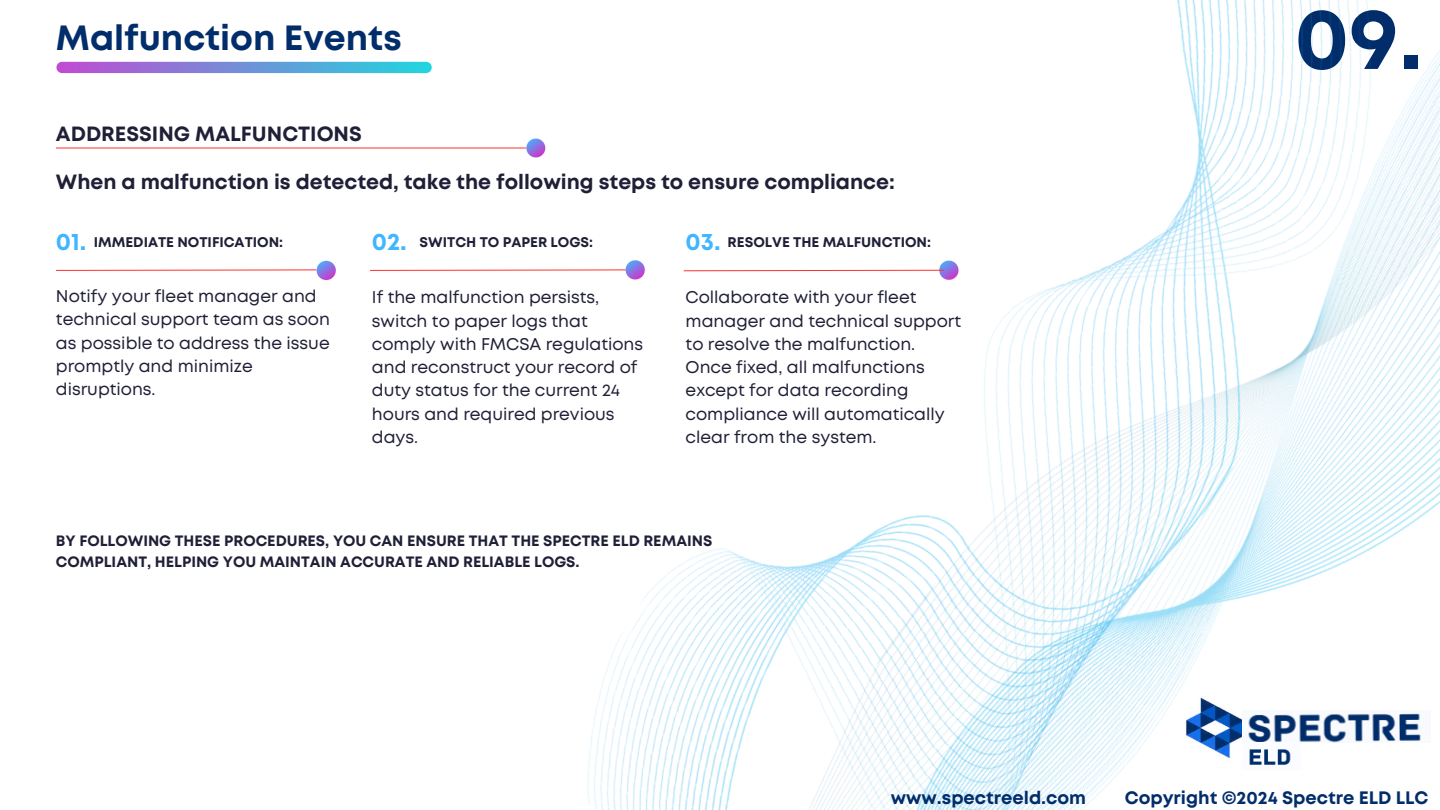
<style>
.page{position:relative;width:1440px;height:810px;background:#fff}
.page>*{position:absolute;margin:0;border:0;box-sizing:border-box;transform-origin:0 0}
.t1{font:700 86.6px "Mont";color:#022d6b}
.t2{font:700 35px "Mont";color:#022d6b}
.t3{font:700 20.6px "Mont";color:#1f1f37}
.t4{font:700 18px "Mont";color:#022d6b}
.t5{font:17px/23.2px "Mont";color:#1f1f37}
.t6{font:700 15px/21px "Mont";color:#1f1f37}
.t7{font:700 14px "Mont";color:#1f1f37}
.s1{font-size:24px;color:#3fb6ff}
</style>
<div class="page">
<svg style="left:56px;top:62px;width:376px;height:11px;background:#7191d8"></svg>
<hr style="left:56px;top:148px;width:470px;height:1px;background:#ff3131">
<svg style="left:526px;top:138px;width:10px;height:19px"></svg>
<svg style="left:370px;top:269px;width:166px;height:2px"></svg>
<svg style="left:56px;top:261px;width:280px;height:19px"></svg>
<img style="left:536px;top:0;width:904px;height:810px">
<img style="left:1176px;top:688px;width:80px;height:80px">
<img style="left:1243px;top:710px;width:188px;height:32px">
<img style="left:1243px;top:743px;width:58px;height:27px">
<h2 class="t2" style="left:56px;top:24px;width:347px">Malfunction Events</h2>
<p class="t3" style="left:56px;top:126px;width:307px">ADDRESSING MALFUNCTIONS</p>
<p class="t3" style="left:56px;top:174px;width:840px">When a malfunction is detected, take the following steps to ensure compliance:</p>
<p class="t7" style="left:56px;top:237px;width:229px"><span class="s1">01.</span> IMMEDIATE NOTIFICATION:</p>
<p class="t5" style="left:56px;top:286px;width:275px">Notify your fleet manager and technical support team as soon as possible to address the issue promptly and minimize disruptions.</p>
<p class="t7" style="left:372px;top:237px;width:223px"><span class="s1">02.</span> SWITCH TO PAPER LOGS:</p>
<p class="t5" style="left:372px;top:287px;width:273px">If the malfunction persists, switch to paper logs that comply with FMCSA regulations and reconstruct your record of duty status for the current 24 hours and required previous days.</p>
<p class="t7" style="left:686px;top:237px;width:247px"><span class="s1">03.</span> RESOLVE THE MALFUNCTION:</p>
<p class="t5" style="left:686px;top:287px;width:277px">Collaborate with your fleet manager and technical support to resolve the malfunction.<br>Once fixed, all malfunctions except for data recording compliance will automatically clear from the system.</p>
<p class="t6" style="left:56px;top:532px;width:658px">BY FOLLOWING THESE PROCEDURES, YOU CAN ENSURE THAT THE SPECTRE ELD REMAINS<br>COMPLIANT, HELPING YOU MAINTAIN ACCURATE AND RELIABLE LOGS.</p>
<h1 class="t1" style="left:1294px;top:6px;width:130px">09.</h1>
<p class="t4" style="left:891px;top:791px;width:197px">www.spectreeld.com</p>
<p class="t4" style="left:1125px;top:791px;width:305px">Copyright ©2024 Spectre ELD LLC</p>
</div>
